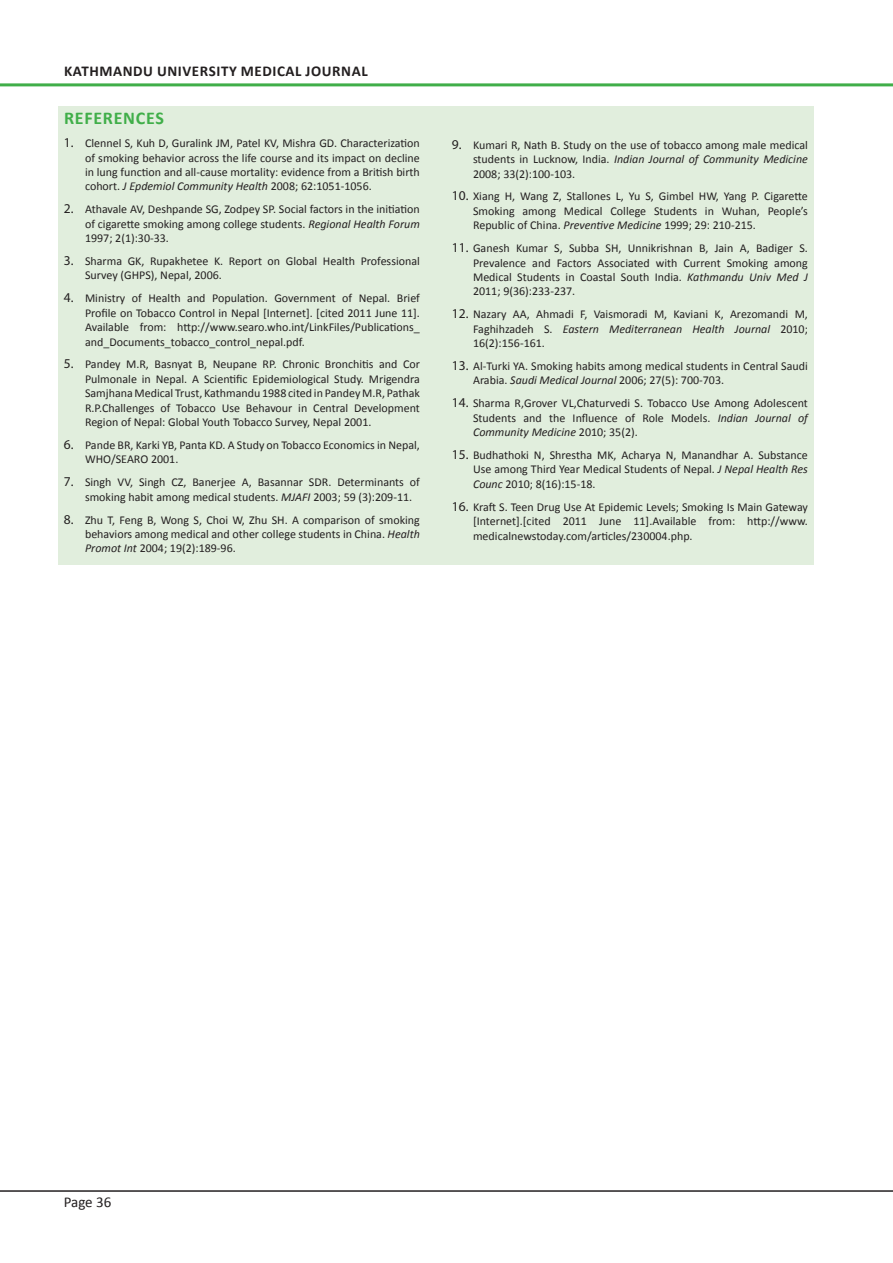
<style>
.page{position:relative;width:893px;height:1263px;background:#fff}
.page>*{position:absolute;margin:0;border:0;box-sizing:border-box;transform-origin:0 0}
.Heading_2_-_Sub_head{font:700 18px "Calibri";letter-spacing:.04em;color:#40ae49}
.t1{font:700 15px "Calibri";letter-spacing:.04em;color:#231f20}
.t2{font:15px "Calibri";letter-spacing:-.005em;color:#231f20}
.Refrence_Text{font:12px/14.4px "Calibri";color:#231f20;text-align:justify}
.s1{font-family:"Myriad Pro";font-size:13.5px}
.s2{font-style:italic}
</style>
<div class="page">
<hr style="left:0;top:1190px;width:893px;height:2px;background:#231f20">
<hr style="left:0;top:83px;width:893px;height:3px;background:#40ae49">
<div style="left:58px;top:106px;width:756px;height:458px;background:#e1eedd"></div>
<p class="t1" style="left:64px;top:61px;width:305px">KATHMANDU UNIVERSITY MEDICAL JOURNAL</p>
<p class="Heading_2_-_Sub_head" style="left:64px;top:107px;width:101px">REFERENCES</p>
<p class="Refrence_Text" style="left:85px;top:136px;width:336px;text-indent:-21px"><span class="s1">1.</span> Clennel S, Kuh D, Guralink JM, Patel KV, Mishra GD. Characterization of smoking behavior across the life course and its impact on decline in lung function and all-cause mortality: evidence from a British birth cohort. <span class="s2">J Epdemiol Community Health</span> 2008; 62:1051-1056.</p>
<p class="Refrence_Text" style="left:85px;top:202px;width:336px;text-indent:-21px"><span class="s1">2.</span> Athavale AV, Deshpande SG, Zodpey SP. Social factors in the initiation of cigarette smoking among college students. <span class="s2">Regional Health Forum </span>1997; 2(1):30-33.</p>
<p class="Refrence_Text" style="left:85px;top:254px;width:336px;text-indent:-21px"><span class="s1">3.</span> Sharma GK, Rupakhetee K. Report on Global Health Professional<br>Survey (GHPS), Nepal, 2006.</p>
<p class="Refrence_Text" style="left:85px;top:291px;width:336px;text-indent:-21px"><span class="s1">4.</span> Ministry of Health and Population. Government of Nepal. Brief Profile on Tobacco Control in Nepal [Internet]. [cited 2011 June 11].<br>Available from: http://www.searo.who.int/LinkFiles/Publications_ and_Documents_tobacco_control_nepal.pdf.</p>
<p class="Refrence_Text" style="left:85px;top:357px;width:336px;text-indent:-21px"><span class="s1">5.</span> Pandey M.R, Basnyat B, Neupane RP. Chronic Bronchitis and Cor Pulmonale in Nepal. A Scientific Epidemiological Study. Mrigendra Samjhana Medical Trust, Kathmandu 1988 cited in Pandey M.R, Pathak R.P.Challenges of Tobacco Use Behavour in Central Development Region of Nepal: Global Youth Tobacco Survey, Nepal 2001.</p>
<p class="Refrence_Text" style="left:85px;top:438px;width:336px;text-indent:-21px"><span class="s1">6.</span> Pande BR, Karki YB, Panta KD. A Study on Tobacco Economics in Nepal,<br>WHO/SEARO 2001.</p>
<p class="Refrence_Text" style="left:85px;top:475px;width:336px;text-indent:-21px"><span class="s1">7.</span> Singh VV, Singh CZ, Banerjee A, Basannar SDR. Determinants of smoking habit among medical students. <span class="s2">MJAFI</span> 2003; 59 (3):209-11.</p>
<p class="Refrence_Text" style="left:85px;top:512px;width:336px;text-indent:-21px"><span class="s1">8.</span> Zhu T, Feng B, Wong S, Choi W, Zhu SH. A comparison of smoking behaviors among medical and other college students in China. <span class="s2">Health Promot Int</span> 2004; 19(2):189-96.</p>
<p class="Refrence_Text" style="left:473px;top:138px;width:336px;text-indent:-21px"><span class="s1">9.</span> Kumari R, Nath B. Study on the use of tobacco among male medical students in Lucknow, India. <span class="s2">Indian Journal of Community Medicine </span>2008; 33(2):100-103.</p>
<p class="Refrence_Text" style="left:473px;top:189px;width:336px;text-indent:-21px"><span class="s1">10.</span> Xiang H, Wang Z, Stallones L, Yu S, Gimbel HW, Yang P. Cigarette Smoking among Medical College Students in Wuhan, People’s Republic of China. <span class="s2">Preventive Medicine</span> 1999; 29: 210-215.</p>
<p class="Refrence_Text" style="left:473px;top:241px;width:336px;text-indent:-21px"><span class="s1">11.</span> Ganesh Kumar S, Subba SH, Unnikrishnan B, Jain A, Badiger S.<br>Prevalence and Factors Associated with Current Smoking among Medical Students in Coastal South India. <span class="s2">Kathmandu Univ Med J </span>2011; 9(36):233-237.</p>
<p class="Refrence_Text" style="left:473px;top:307px;width:336px;text-indent:-21px"><span class="s1">12.</span> Nazary AA, Ahmadi F, Vaismoradi M, Kaviani K, Arezomandi M, Faghihzadeh S. <span class="s2">Eastern Mediterranean Health Journal</span> 2010; 16(2):156-161.</p>
<p class="Refrence_Text" style="left:473px;top:359px;width:336px;text-indent:-21px"><span class="s1">13.</span> Al-Turki YA. Smoking habits among medical students in Central Saudi<br>Arabia. <span class="s2">Saudi Medical Journal</span> 2006; 27(5): 700-703.</p>
<p class="Refrence_Text" style="left:473px;top:396px;width:336px;text-indent:-21px"><span class="s1">14.</span> Sharma R,Grover VL,Chaturvedi S. Tobacco Use Among Adolescent Students and the Influence of Role Models. <span class="s2">Indian Journal of Community Medicine</span> 2010; 35(2).</p>
<p class="Refrence_Text" style="left:473px;top:448px;width:336px;text-indent:-21px"><span class="s1">15.</span> Budhathoki N, Shrestha MK, Acharya N, Manandhar A. Substance Use among Third Year Medical Students of Nepal. <span class="s2">J Nepal Health Res Counc</span> 2010; 8(16):15-18.</p>
<p class="Refrence_Text" style="left:473px;top:499px;width:336px;text-indent:-21px"><span class="s1">16.</span> Kraft S. Teen Drug Use At Epidemic Levels; Smoking Is Main Gateway [Internet].[cited 2011 June 11].Available from: http://www. medicalnewstoday.com/articles/230004.php.</p>
<p class="t2" style="left:64px;top:1193px;width:49px">Page 36</p>
</div>
